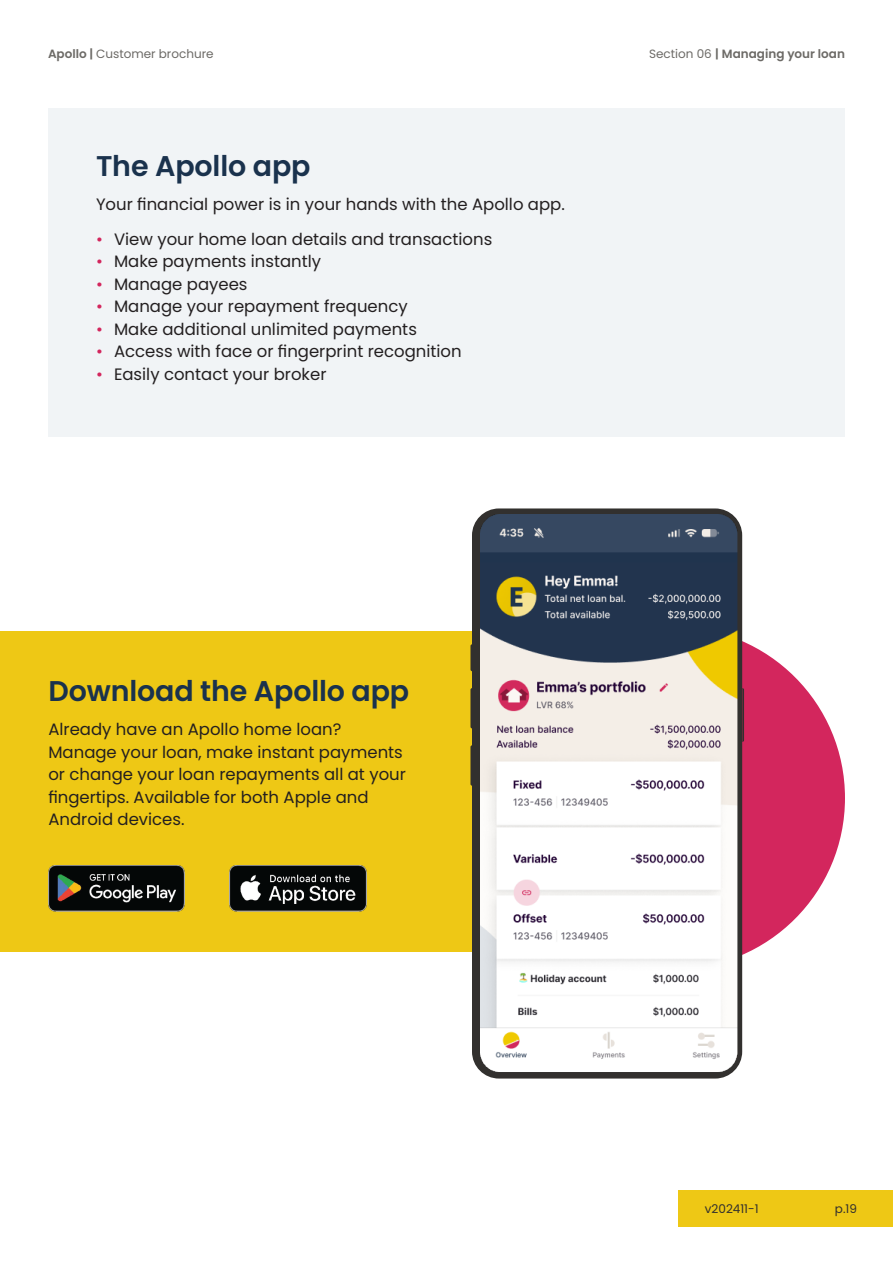
<style>
.page{position:relative;width:893px;height:1263px;background:#fff}
.page>*{position:absolute;margin:0;border:0;box-sizing:border-box;transform-origin:0 0}
.Heading_-_Lvl_5{font:600 28.5px "Poppins";letter-spacing:-.005em;color:#1a324d}
.Heading_-_Lvl_5-2{font:16.5px/22.5px "Poppins";color:#231f20}
.Body_Copy_-_Small{font:600 12px "Poppins";color:#6c6a66}
.Body_Copy_-_Small-2{font:12px "Poppins";color:#6c6a66}
.t1{font:12px "Poppins";color:#32302e}
.s1{font-weight:600}
.s2{font-weight:400}
.s3{color:#d3265d}
</style>
<div class="page">
<div style="left:678px;top:1191px;width:215px;height:36px;background:#eec815"></div>
<div style="left:48px;top:108px;width:797px;height:328px;background:#f1f4f6"></div>
<div style="left:503px;top:627px;width:342px;height:342px;background:#d3265d;border-radius:50%"></div>
<div style="left:0;top:631px;width:678px;height:321px;background:#eec815"></div>
<div style="left:472px;top:508px;width:270px;height:570px;background:#32302e;border-radius:27px"></div>
<svg style="left:742px;top:688px;width:2px;height:54px"></svg>
<svg style="left:470px;top:688px;width:2px;height:40px"></svg>
<svg style="left:470px;top:644px;width:2px;height:27px"></svg>
<svg style="left:470px;top:745px;width:2px;height:41px"></svg>
<img style="left:48px;top:865px;width:137px;height:47px">
<img style="left:230px;top:865px;width:136px;height:47px">
<img style="left:480px;top:515px;width:257px;height:557px">
<p class="Body_Copy_-_Small-2" style="left:48px;top:47px;width:167px"><span class="s1">Apollo |</span> Customer brochure</p>
<p class="Body_Copy_-_Small" style="left:649px;top:47px;width:197px"><span class="s2">Section 06</span> | Managing your loan</p>
<p class="Heading_-_Lvl_5" style="left:96px;top:149px;width:216px">The Apollo app</p>
<p class="Heading_-_Lvl_5-2" style="left:96px;top:193px;width:470px">Your financial power is in your hands with the Apollo app.</p>
<p class="Heading_-_Lvl_5-2" style="left:96px;top:228px;width:398px"><span class="s3">•</span> View your home loan details and transactions</p>
<p class="Heading_-_Lvl_5-2" style="left:96px;top:250px;width:227px"><span class="s3">•</span> Make payments instantly</p>
<p class="Heading_-_Lvl_5-2" style="left:96px;top:273px;width:153px"><span class="s3">•</span> Manage payees</p>
<p class="Heading_-_Lvl_5-2" style="left:96px;top:295px;width:313px"><span class="s3">•</span> Manage your repayment frequency</p>
<p class="Heading_-_Lvl_5-2" style="left:96px;top:318px;width:322px"><span class="s3">•</span> Make additional unlimited payments</p>
<p class="Heading_-_Lvl_5-2" style="left:96px;top:340px;width:367px"><span class="s3">•</span> Access with face or fingerprint recognition</p>
<p class="Heading_-_Lvl_5-2" style="left:96px;top:363px;width:232px"><span class="s3">•</span> Easily contact your broker</p>
<p class="Heading_-_Lvl_5" style="left:48px;top:674px;width:362px">Download the Apollo app</p>
<p class="Heading_-_Lvl_5-2" style="left:48px;top:718px;width:359px">Already have an Apollo home loan?<br>Manage your loan, make instant payments or change your loan repayments all at your fingertips. Available for both Apple and Android devices.</p>
<p class="t1" style="left:705px;top:1202px;width:55px">v202411-1</p>
<p class="t1" style="left:835px;top:1202px;width:24px">p.19</p>
</div>
